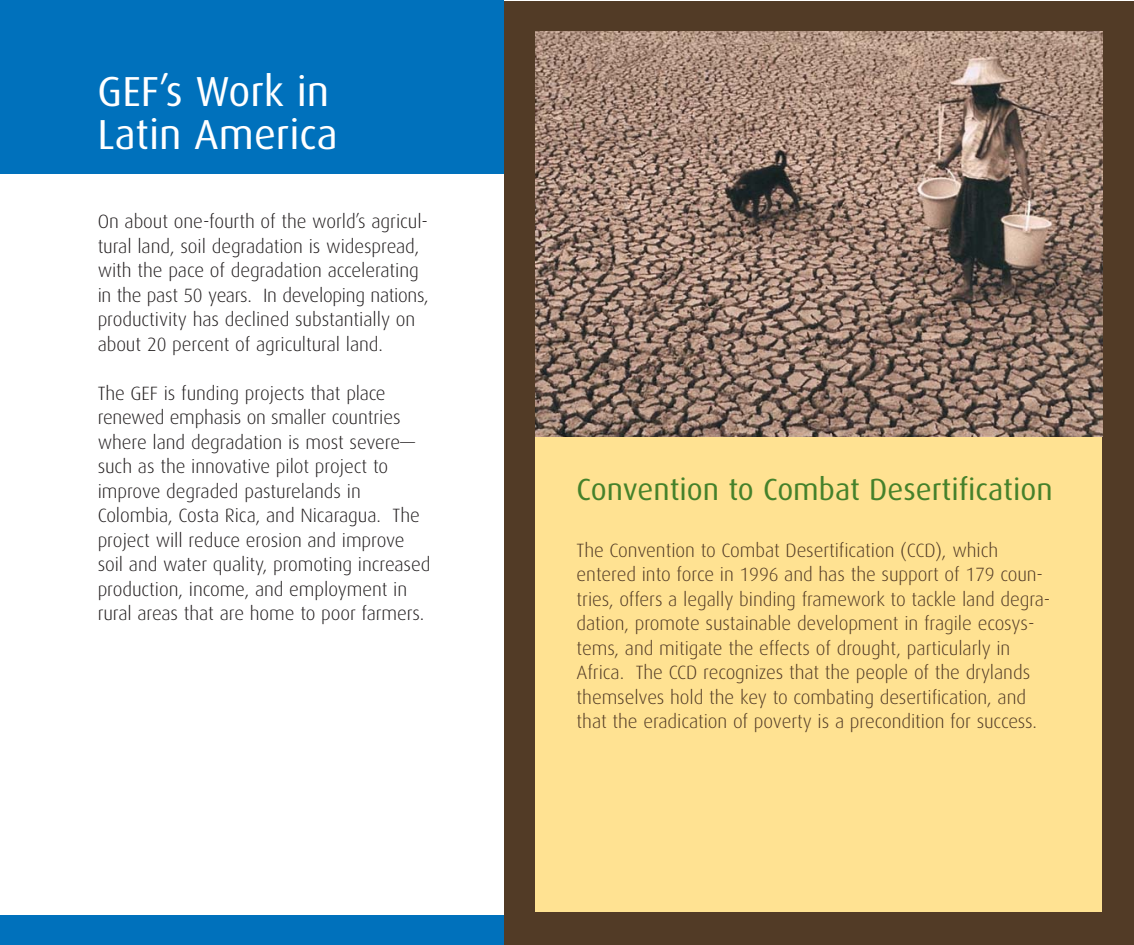
<style>
.page{position:relative;width:1134px;height:945px;background:#fff}
.page>*{position:absolute;margin:0;border:0;box-sizing:border-box;transform-origin:0 0}
.t1{font:42px/43.8px "Dax";color:#fff}
.t2{font:30.62px "Dax";color:#45812b}
.t3{font:300 19.25px/24.5px "Dax";letter-spacing:-.005em;color:#231f20}
.t4{font:300 19.25px/24.5px "Dax";letter-spacing:-.005em;color:#523b26}
</style>
<div class="page">
<div style="left:504px;top:1px;width:630px;height:944px;background:#523b26"></div>
<div style="left:0;top:0;width:504px;height:173px;background:#0071bc"></div>
<div style="left:0;top:916px;width:504px;height:29px;background:#0071bc"></div>
<div style="left:536px;top:32px;width:566px;height:880px;background:#ffe292"></div>
<img style="left:536px;top:32px;width:567px;height:405px">
<h1 class="t1" style="left:98px;top:71px;width:242px">GEF’s Work in<br>Latin America</h1>
<p class="t3" style="left:98px;top:210px;width:333px">On about one-fourth of the world’s agricul&shy;tural land, soil degradation is widespread, with the pace of degradation accelerating in the past 50 years. In developing nations, productivity has declined substantially on about 20 percent of agricultural land.</p>
<p class="t3" style="left:98px;top:382px;width:334px">The GEF is funding projects that place renewed emphasis on smaller countries where land degradation is most severe— such as the innovative pilot project to improve degraded pasturelands in Colombia, Costa Rica, and Nicaragua. The project will reduce erosion and improve soil and water quality, promoting increased production, income, and employment in rural areas that are home to poor farmers.</p>
<h2 class="t2" style="left:577px;top:475px;width:478px">Convention to Combat Desertification</h2>
<p class="t4" style="left:577px;top:539px;width:475px">The Convention to Combat Desertification (CCD), which entered into force in 1996 and has the support of 179 coun&shy;tries, offers a legally binding framework to tackle land degra&shy;dation, promote sustainable development in fragile ecosys&shy;tems, and mitigate the effects of drought, particularly in Africa. The CCD recognizes that the people of the drylands themselves hold the key to combating desertification, and that the eradication of poverty is a precondition for success.</p>
</div>
